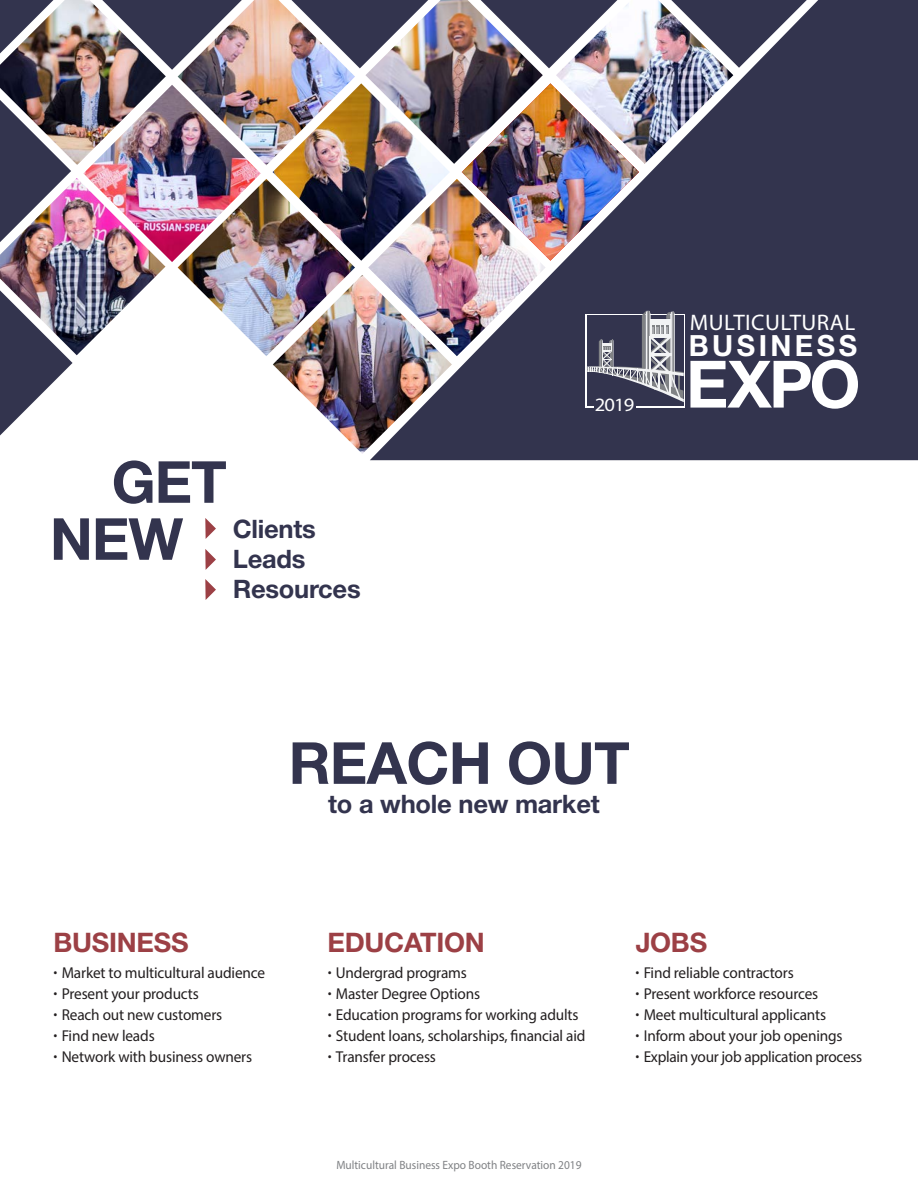
<style>
.page{position:relative;width:918px;height:1188px;background:#fff}
.page>*{position:absolute;margin:0;border:0;box-sizing:border-box;transform-origin:0 0}
.t1{font:65.55px "Helvetica 7 Bold";color:#fff}
.t2{font:58.2px "Helvetica 7 Bold";letter-spacing:-.01em;color:#33344e}
.t3{font:29.4px "Helvetica 7 Bold";letter-spacing:.12em;color:#fff}
.t4{font:27px "Helvetica 7 Bold";letter-spacing:-.01em;color:#9c4045}
.t5{font:25.5px "Helvetica 7 Bold";letter-spacing:-.01em;color:#33344e}
.t6{font:22.5px "Myriad Pro";letter-spacing:.02em;color:#fff}
.t7{font:18.9px "Myriad Pro";color:#fff;scale:1.09 1}
.t8{font:15.75px "Myriad Pro";letter-spacing:-.01em;color:#231f20}
.t9{font:12px "Myriad Pro";color:#808285;scale:.95 1}
.s1{font-weight:700}
</style>
<div class="page">
<div style="left:370px;top:0;width:548px;height:460px;background:#33344e"></div>
<svg style="left:166px;top:0;width:12px;height:70px"></svg>
<svg style="left:355px;top:0;width:10px;height:68px"></svg>
<svg style="left:543px;top:0;width:13px;height:68px"></svg>
<svg style="left:733px;top:0;width:74px;height:68px;background:#535469"></svg>
<img style="left:273px;top:275px;width:179px;height:179px">
<img style="left:365px;top:0;width:178px;height:164px">
<img style="left:178px;top:0;width:177px;height:165px">
<img style="left:556px;top:0;width:177px;height:164px">
<img style="left:83px;top:85px;width:178px;height:177px">
<img style="left:273px;top:83px;width:177px;height:178px">
<img style="left:462px;top:83px;width:177px;height:178px">
<img style="left:178px;top:179px;width:177px;height:177px">
<img style="left:368px;top:179px;width:178px;height:177px">
<svg style="left:0;top:165px;width:71px;height:13px"></svg>
<svg style="left:0;top:355px;width:73px;height:80px"></svg>
<img style="left:0;top:0;width:166px;height:165px">
<img style="left:0;top:178px;width:165px;height:177px">
<svg style="left:205px;top:518px;width:11px;height:21px"></svg>
<svg style="left:205px;top:549px;width:11px;height:21px"></svg>
<svg style="left:205px;top:579px;width:11px;height:21px"></svg>
<div style="left:586px;top:314px;width:99px;height:94px;background:#fff"></div>
<div style="left:587px;top:316px;width:97px;height:90px;background:#33344e"></div>
<svg style="left:587px;top:311px;width:97px;height:91px"></svg>
<div style="left:594px;top:397px;width:41px;height:17px;background:#33344e"></div>
<p class="t6" style="left:690px;top:309px;width:167px">MULTICULTURAL</p>
<p class="t2" style="left:112px;top:450px;width:117px">GET</p>
<p class="t2" style="left:50px;top:507px;width:135px">NEW</p>
<p class="t5" style="left:233px;top:515px;width:84px">Clients</p>
<p class="t5" style="left:233px;top:545px;width:74px">Leads</p>
<p class="t5" style="left:233px;top:575px;width:129px">Resources</p>
<p class="t7" style="left:595px;top:393px;width:38px">2019</p>
<p class="t3" style="left:689px;top:330px;width:170px">BUSINESS</p>
<p class="t1" style="left:686px;top:348px;width:176px">EXPO</p>
<p class="t2" style="left:288px;top:731px;width:343px">REACH OUT</p>
<p class="t5" style="left:328px;top:790px;width:273px">to a whole new market</p>
<p class="t4" style="left:54px;top:928px;width:137px">BUSINESS</p>
<p class="t8" style="left:54px;top:963px;width:213px"><span class="s1">·</span> Market to multicultural audience</p>
<p class="t8" style="left:54px;top:984px;width:147px"><span class="s1">·</span> Present your products</p>
<p class="t8" style="left:54px;top:1005px;width:170px"><span class="s1">·</span> Reach out new customers</p>
<p class="t8" style="left:54px;top:1026px;width:103px"><span class="s1">·</span> Find new leads</p>
<p class="t8" style="left:54px;top:1047px;width:200px"><span class="s1">·</span> Network with business owners</p>
<p class="t4" style="left:328px;top:928px;width:159px">EDUCATION</p>
<p class="t8" style="left:328px;top:963px;width:141px"><span class="s1">·</span> Undergrad programs</p>
<p class="t8" style="left:328px;top:984px;width:154px"><span class="s1">·</span> Master Degree Options</p>
<p class="t8" style="left:328px;top:1005px;width:252px"><span class="s1">·</span> Education programs for working adults</p>
<p class="t8" style="left:328px;top:1026px;width:259px"><span class="s1">·</span> Student loans, scholarships, financial aid</p>
<p class="t8" style="left:328px;top:1047px;width:110px"><span class="s1">·</span> Transfer process</p>
<p class="t9" style="left:336px;top:1158px;width:260px">Multicultural Business Expo Booth Reservation 2019</p>
<p class="t4" style="left:636px;top:928px;width:73px">JOBS</p>
<p class="t8" style="left:636px;top:963px;width:160px"><span class="s1">·</span> Find reliable contractors</p>
<p class="t8" style="left:636px;top:984px;width:184px"><span class="s1">·</span> Present workforce resources</p>
<p class="t8" style="left:636px;top:1005px;width:192px"><span class="s1">·</span> Meet multicultural applicants</p>
<p class="t8" style="left:636px;top:1026px;width:209px"><span class="s1">·</span> Inform about your job openings</p>
<p class="t8" style="left:636px;top:1047px;width:228px"><span class="s1">·</span> Explain your job application process</p>
</div>
